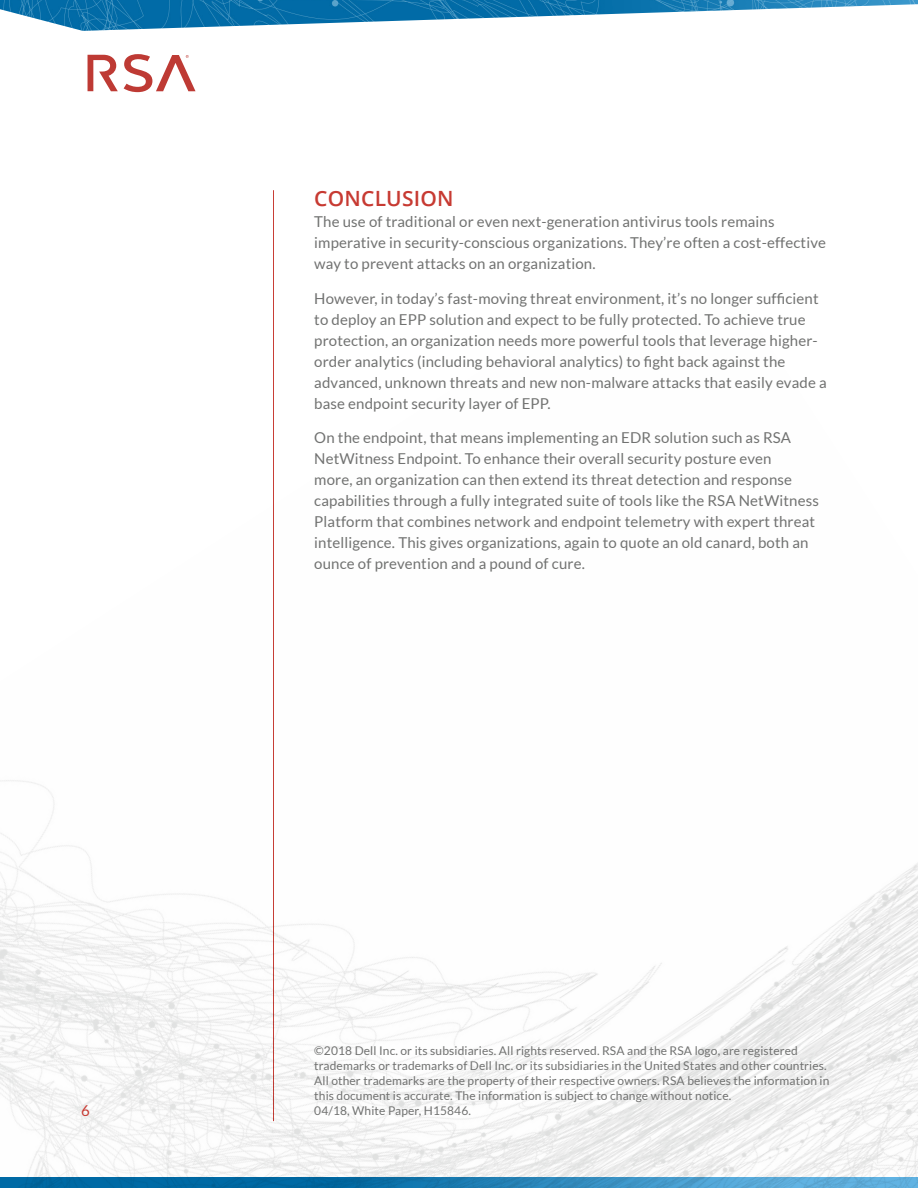
<style>
.page{position:relative;width:918px;height:1188px;background:#fff}
.page>*{position:absolute;margin:0;border:0;box-sizing:border-box;transform-origin:0 0}
.Body_Red_Subhead{font:600 21px "Open Sans";letter-spacing:.01em;color:#c73a32}
.Body_Paragraph{font:15px/21px "Lato";letter-spacing:.01em;color:#717271}
.t1{font:15px "Lato";color:#c73a32}
.Copyright{font:12px/15px "Lato";letter-spacing:.01em;color:#717271}
</style>
<div class="page">
<img style="left:0;top:780px;width:918px;height:408px">
<svg style="left:88px;top:54px;width:108px;height:38px"></svg>
<img style="left:0;top:0;width:918px;height:31px">
<hr style="left:273px;top:190px;width:1px;height:931px;background:#c73a32">
<p class="t1" style="left:81px;top:1103px;width:10px">6</p>
<p class="Body_Red_Subhead" style="left:314px;top:184px;width:141px">CONCLUSION</p>
<p class="Body_Paragraph" style="left:314px;top:211px;width:513px">The use of traditional or even next-generation antivirus tools remains imperative in security-conscious organizations. They’re often a cost-effective way to prevent attacks on an organization.</p>
<p class="Body_Paragraph" style="left:314px;top:288px;width:514px">However, in today’s fast-moving threat environment, it’s no longer sufficient to deploy an EPP solution and expect to be fully protected. To achieve true protection, an organization needs more powerful tools that leverage higher&shy;order analytics (including behavioral analytics) to fight back against the advanced, unknown threats and new non-malware attacks that easily evade a base endpoint security layer of EPP.</p>
<p class="Body_Paragraph" style="left:314px;top:427px;width:506px">On the endpoint, that means implementing an EDR solution such as RSA NetWitness Endpoint. To enhance their overall security posture even<br>more, an organization can then extend its threat detection and response capabilities through a fully integrated suite of tools like the RSA NetWitness Platform that combines network and endpoint telemetry with expert threat intelligence. This gives organizations, again to quote an old canard, both an ounce of prevention and a pound of cure.</p>
<p class="Copyright" style="left:314px;top:1043px;width:517px">©2018 Dell Inc. or its subsidiaries. All rights reserved. RSA and the RSA logo, are registered trademarks or trademarks of Dell Inc. or its subsidiaries in the United States and other countries.<br>All other trademarks are the property of their respective owners. RSA believes the information in this document is accurate. The information is subject to change without notice.<br>04/18, White Paper, H15846.</p>
</div>
